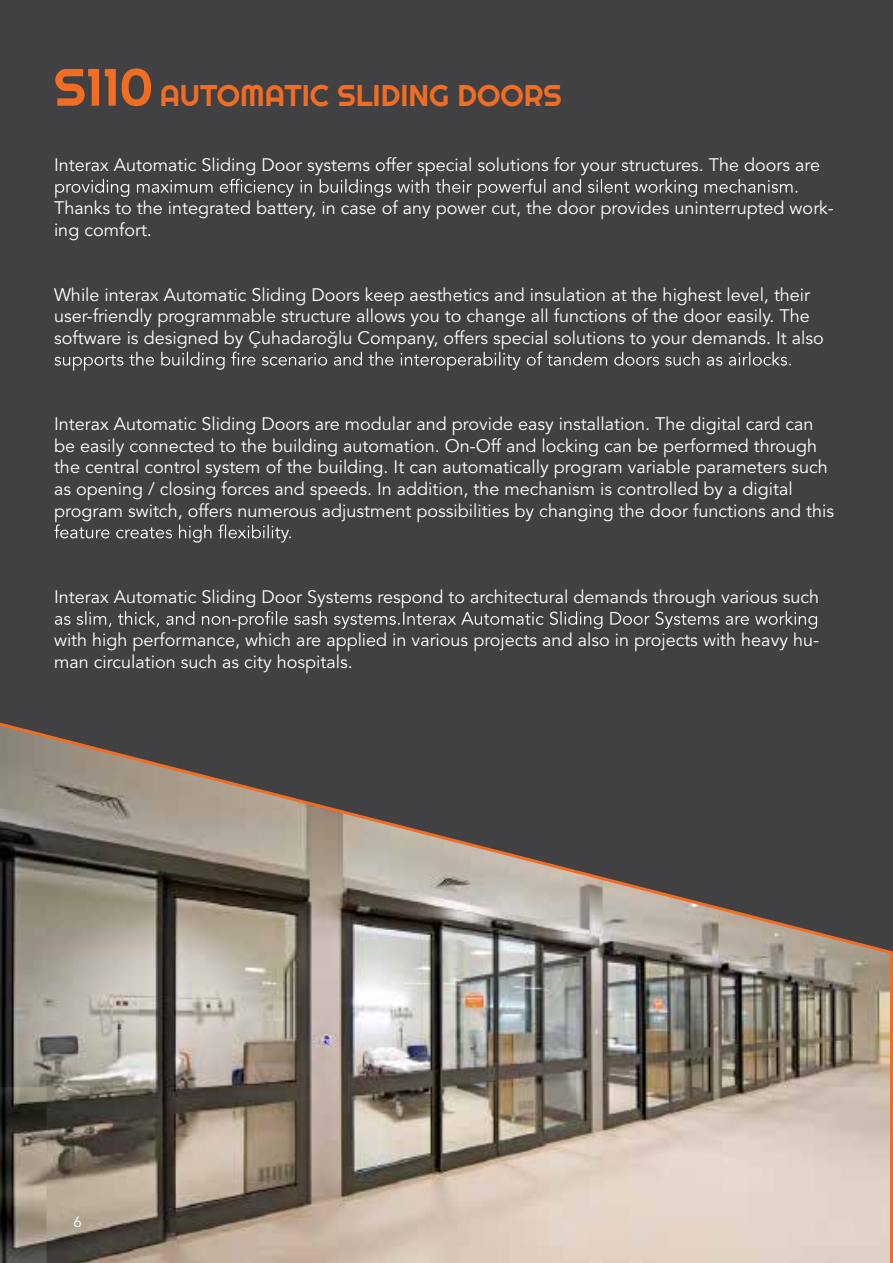
<style>
.page{position:relative;width:893px;height:1263px;background:#414042}
.page>*{position:absolute;margin:0;border:0;box-sizing:border-box;transform-origin:0 0}
.t1{font:30px "Righteous";color:#f06d23}
.t2{font:18px/21.6px "Avenir LT Std 45 Booktr";color:#fff}
.t3{font:15px "Avenir LT Std 45 Booktr";color:#fff}
.s1{font-size:52.5px}
</style>
<div class="page">
<svg style="left:55px;top:179px;width:742px;height:19px"></svg>
<svg style="left:55px;top:352px;width:736px;height:19px"></svg>
<svg style="left:54px;top:524px;width:237px;height:18px"></svg>
<svg style="left:55px;top:611px;width:762px;height:19px"></svg>
<svg style="left:0;top:722px;width:893px;height:541px"></svg>
<h1 class="t1" style="left:54px;top:76px;width:509px"><span class="s1">S110</span> AUTOMATIC SLIDING DOORS</h1>
<p class="t2" style="left:54px;top:154px;width:767px">Interax Automatic Sliding Door systems offer special solutions for your structures. The doors are</p>
<p class="t2" style="left:54px;top:197px;width:781px">Thanks to the integrated battery, in case of any power cut, the door provides uninterrupted work&shy;ing comfort.</p>
<p class="t2" style="left:54px;top:284px;width:771px">While interax Automatic Sliding Doors keep aesthetics and insulation at the highest level, their user-friendly programmable structure allows you to change all functions of the door easily. The software is designed by Çuhadaroğlu Company, offers special solutions to your demands. It also</p>
<p class="t2" style="left:54px;top:413px;width:781px">Interax Automatic Sliding Doors are modular and provide easy installation. The digital card can be easily connected to the building automation. On-Off and locking can be performed through the central control system of the building. It can automatically program variable parameters such as opening / closing forces and speeds. In addition, the mechanism is controlled by a digital program switch, offers numerous adjustment possibilities by changing the door functions and this</p>
<p class="t2" style="left:54px;top:586px;width:767px">Interax Automatic Sliding Door Systems respond to architectural demands through various such</p>
<p class="t2" style="left:54px;top:629px;width:766px">with high performance, which are applied in various projects and also in projects with heavy hu&shy;man circulation such as city hospitals.</p>
<p class="t3" style="left:74px;top:1213px;width:10px">6</p>
</div>
